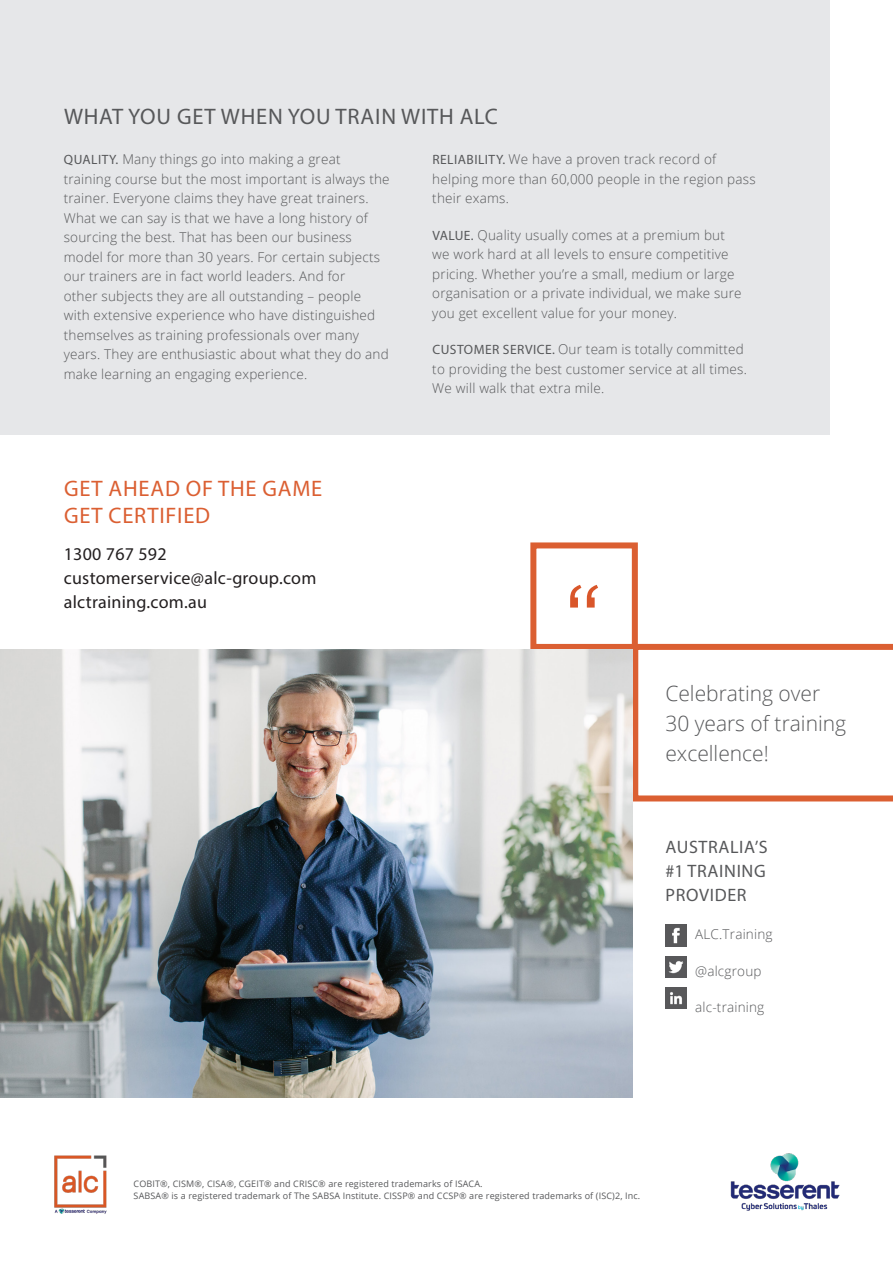
<style>
.page{position:relative;width:893px;height:1263px;background:#fff}
.page>*{position:absolute;margin:0;border:0;box-sizing:border-box;transform-origin:0 0}
.Heading{font:22.5px "Myriad Pro";letter-spacing:.035em;color:#57585a}
.Heading-2{font:22.5px/27px "Myriad Pro";letter-spacing:.035em;color:#db5f32}
.Body{font:300 21px/30px "Open Sans";color:#57585a}
.Heading-3{font:18px/24px "Myriad Pro";letter-spacing:.015em;color:#231f20}
.Heading-4{font:18px/24px "Myriad Pro";letter-spacing:.035em;color:#57585a;text-align:justify}
.Body-2{font:300 13.5px/19.5px "Open Sans";letter-spacing:.015em;color:#57585a}
.Body-3{font:9px/12px "Open Sans";letter-spacing:.015em;color:#57585a}
.s1{font-family:"Myriad Pro";font-weight:400}
</style>
<div class="page">
<div style="left:0;top:0;width:829px;height:434px;background:#e6e7e9"></div>
<div style="left:530px;top:542px;width:108px;height:108px;border:6px solid #db5f32"></div>
<svg style="left:632px;top:644px;width:261px;height:157px"></svg>
<img style="left:665px;top:925px;width:22px;height:21px">
<img style="left:665px;top:956px;width:22px;height:22px">
<img style="left:665px;top:987px;width:22px;height:22px">
<svg style="left:570px;top:585px;width:11px;height:22px"></svg>
<svg style="left:587px;top:585px;width:11px;height:22px"></svg>
<img style="left:0;top:650px;width:632px;height:447px">
<img style="left:54px;top:1155px;width:53px;height:59px">
<img style="left:730px;top:1153px;width:110px;height:58px">
<p class="Heading" style="left:64px;top:102px;width:435px">WHAT YOU GET WHEN YOU TRAIN WITH ALC</p>
<p class="Body-2" style="left:64px;top:149px;width:327px"><span class="s1">QUALITY.</span> Many things go into making a great training course but the most important is always the trainer. Everyone claims they have great trainers.<br>What we can say is that we have a long history of sourcing the best. That has been our business model for more than 30 years. For certain subjects our trainers are in fact world leaders. And for<br>other subjects they are all outstanding – people with extensive experience who have distinguished themselves as training professionals over many years. They are enthusiastic about what they do and make learning an engaging experience.</p>
<p class="Body-2" style="left:432px;top:149px;width:325px"><span class="s1">RELIABILITY.</span> We have a proven track record of helping more than 60,000 people in the region pass their exams.</p>
<p class="Body-2" style="left:432px;top:225px;width:311px"><span class="s1">VALUE.</span> Quality usually comes at a premium but we work hard at all levels to ensure competitive pricing. Whether you’re a small, medium or large organisation or a private individual, we make sure you get excellent value for your money.</p>
<p class="Body-2" style="left:432px;top:339px;width:316px"><span class="s1">CUSTOMER SERVICE.</span> Our team is totally committed to providing the best customer service at all times.<br>We will walk that extra mile.</p>
<p class="Heading-2" style="left:64px;top:475px;width:260px">GET AHEAD OF THE GAME<br>GET CERTIFIED</p>
<p class="Heading-3" style="left:64px;top:542px;width:254px">1300 767 592 customerservice@alc-group.com alctraining.com.au</p>
<p class="Body" style="left:665px;top:678px;width:182px">Celebrating over<br>30 years of training excellence!</p>
<p class="Heading-4" style="left:665px;top:835px;width:104px">AUSTRALIA’S #1 TRAINING PROVIDER</p>
<p class="Body-2" style="left:695px;top:924px;width:79px">ALC.Training</p>
<p class="Body-2" style="left:695px;top:960px;width:68px">@alcgroup</p>
<p class="Body-2" style="left:695px;top:997px;width:71px">alc-training</p>
<p class="Body-3" style="left:134px;top:1178px;width:508px">COBIT®, CISM®, CISA®, CGEIT® and CRISC® are registered trademarks of ISACA.<br>SABSA® is a registered trademark of The SABSA Institute. CISSP® and CCSP® are registered trademarks of (ISC)2, Inc.</p>
</div>
